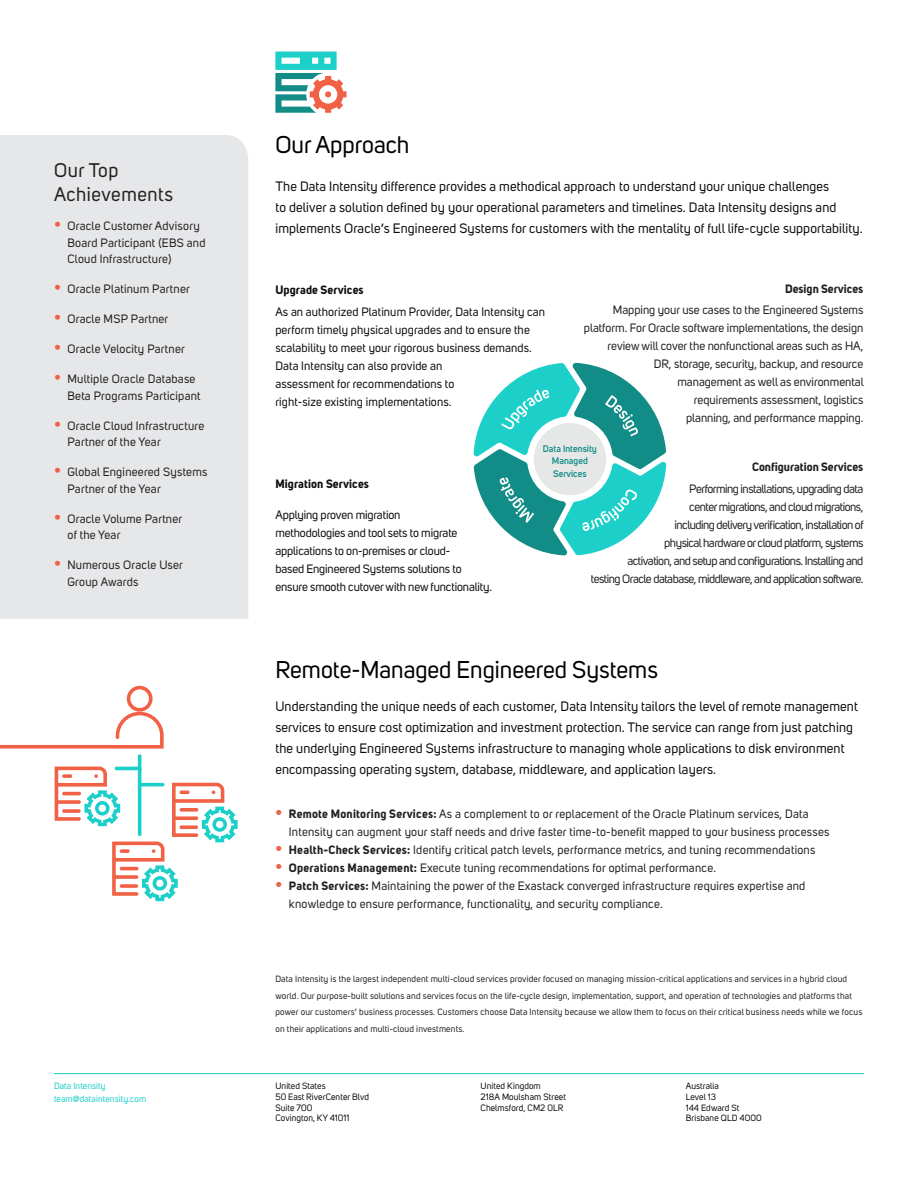
<style>
.page{position:relative;width:918px;height:1188px;background:#fff}
.page>*{position:absolute;margin:0;border:0;box-sizing:border-box;transform-origin:0 0}
.Front_Left_Title{font:24px "Uni Sans";color:#000}
.Front_Left_Title-2{font:19.5px/24px "Uni Sans";letter-spacing:.03em;color:#231f20}
.DI_-_Core_Paragraph{font:13.5px/21px "Uni Sans";letter-spacing:.01em;color:#0d0d0d}
.t1{font:12px/16.5px "Uni Sans";letter-spacing:.02em;color:#231f20}
.t2{font:12px/18px "Uni Sans";color:#231f20;text-align:right}
.t3{font:12px/18px "Uni Sans";letter-spacing:-.04em;color:#231f20;text-align:right}
.DI_-_Core_Paragraph-2{font:12px/18px "Uni Sans";letter-spacing:.01em;color:#0d0d0d}
.DI_-_Core_Paragraph-3{font:12px/18px "Uni Sans";letter-spacing:-.01em;color:#0d0d0d}
.t4{font:700 12px "Uni Sans";color:#231f20}
.DI_-_Core_Paragraph-4{font:700 12px "Uni Sans";letter-spacing:.01em;color:#0d0d0d}
.t5{font:600 9.45px/12.5px "Uni Sans";color:#148e89;text-align:center}
.t6{font:9px/16.5px "Uni Sans";letter-spacing:.02em;color:#231f20}
.t7{font:9px/10.8px "Uni Sans";letter-spacing:.01em;color:#0d0d0d}
.t8{font:9px/13.5px "Uni Sans";letter-spacing:.01em;color:#1ccfc9}
.s1{font-size:16.5px;color:#ef6144}
.s2{font-weight:700;font-size:16.5px;color:#ef6144}
.s3{font-weight:700}
</style>
<div class="page">
<hr style="left:54px;top:1073px;width:810px;height:1px;background:#1ccfc9">
<div style="left:0;top:135px;width:248px;height:484px;background:#e6e7e9"></div>
<svg style="left:473px;top:363px;width:193px;height:193px"></svg>
<svg style="left:0;top:686px;width:238px;height:215px"></svg>
<hr style="left:138px;top:783px;width:3px;height:53px;background:#1ccfc9;border-radius:2px">
<svg style="left:275px;top:52px;width:72px;height:61px"></svg>
<p class="Front_Left_Title-2" style="left:54px;top:158px;width:120px">Our Top<br>Achievements</p>
<p class="t1" style="left:68px;top:218px;width:140px;text-indent:-14px"><span class="s1">•</span> Oracle Customer Advisory<br>Board Participant (EBS and<br>Cloud Infrastructure)</p>
<p class="t1" style="left:54px;top:281px;width:137px"><span class="s1">•</span> Oracle Platinum Partner</p>
<p class="t1" style="left:54px;top:311px;width:116px"><span class="s1">•</span> Oracle MSP Partner</p>
<p class="t1" style="left:54px;top:341px;width:132px"><span class="s1">•</span> Oracle Velocity Partner</p>
<p class="t1" style="left:68px;top:371px;width:135px;text-indent:-14px"><span class="s1">•</span> Multiple Oracle Database<br>Beta Programs Participant</p>
<p class="t1" style="left:68px;top:417px;width:138px;text-indent:-14px"><span class="s1">•</span> Oracle Cloud Infrastructure<br>Partner of the Year</p>
<p class="t1" style="left:68px;top:464px;width:142px;text-indent:-14px"><span class="s1">•</span> Global Engineered Systems<br>Partner of the Year</p>
<p class="t1" style="left:68px;top:510px;width:116px;text-indent:-14px"><span class="s1">•</span> Oracle Volume Partner of the Year</p>
<p class="t1" style="left:68px;top:557px;width:117px;text-indent:-14px"><span class="s1">•</span> Numerous Oracle User<br>Group Awards</p>
<p class="t8" style="left:54px;top:1079px;width:94px">Data Intensity team@dataintensity.com</p>
<p class="Front_Left_Title" style="left:275px;top:131px;width:136px">Our Approach</p>
<p class="DI_-_Core_Paragraph" style="left:275px;top:176px;width:589px">The Data Intensity difference provides a methodical approach to understand your unique challenges<br>to deliver a solution defined by your operational parameters and timelines. Data Intensity designs and implements Oracle’s Engineered Systems for customers with the mentality of full life-cycle supportability.</p>
<p class="DI_-_Core_Paragraph-4" style="left:275px;top:282px;width:90px">Upgrade Services</p>
<p class="DI_-_Core_Paragraph-2" style="left:275px;top:303px;width:271px">As an authorized Platinum Provider, Data Intensity can perform timely physical upgrades and to ensure the scalability to meet your rigorous business demands.<br>Data Intensity can also provide an<br>assessment for recommendations to<br>right-size existing implementations.</p>
<p class="t4" style="left:785px;top:281px;width:80px">Design Services</p>
<p class="t2" style="left:584px;top:301px;width:281px">Mapping your use cases to the Engineered Systems platform. For Oracle software implementations, the design review will cover the nonfunctional areas such as HA,<br>DR, storage, security, backup, and resource<br>management as well as environmental<br>requirements assessment, logistics<br>planning, and performance mapping.</p>
<p class="DI_-_Core_Paragraph-4" style="left:275px;top:476px;width:95px">Migration Services</p>
<p class="DI_-_Core_Paragraph-3" style="left:275px;top:506px;width:218px">Applying proven migration<br>methodologies and tool sets to migrate applications to on-premises or cloud-<br>based Engineered Systems solutions to ensure smooth cutover with new functionality.</p>
<p class="t5" style="left:543px;top:442px;width:55px">Data Intensity<br>Managed<br>Services</p>
<p class="t4" style="left:752px;top:460px;width:113px">Configuration Services</p>
<p class="t3" style="left:591px;top:480px;width:274px">Performing installations, upgrading data<br>center migrations, and cloud migrations,<br>including delivery verification, installation of<br>physical hardware or cloud platform, systems<br>activation, and setup and configurations. Installing and<br>testing Oracle database, middleware, and application software.</p>
<p class="Front_Left_Title" style="left:275px;top:655px;width:384px">Remote-Managed Engineered Systems</p>
<p class="DI_-_Core_Paragraph" style="left:275px;top:696px;width:584px">Understanding the unique needs of each customer, Data Intensity tailors the level of remote management services to ensure cost optimization and investment protection. The service can range from just patching the underlying Engineered Systems infrastructure to managing whole applications to disk environment encompassing operating system, database, middleware, and application layers.</p>
<p class="t1" style="left:289px;top:805px;width:542px;line-height:18px;text-indent:-14px"><span class="s2">•</span> <span class="s3">Remote Monitoring Services:</span> As a complement to or replacement of the Oracle Platinum services, Data<br>Intensity can augment your staff needs and drive faster time-to-benefit mapped to your business processes</p>
<p class="t1" style="left:275px;top:841px;width:541px"><span class="s2">•</span> <span class="s3">Health-Check Services:</span> Identify critical patch levels, performance metrics, and tuning recommendations</p>
<p class="t1" style="left:275px;top:859px;width:442px"><span class="s2">•</span> <span class="s3">Operations Management:</span> Execute tuning recommendations for optimal performance.</p>
<p class="t1" style="left:289px;top:877px;width:518px;line-height:18px;text-indent:-14px"><span class="s2">•</span> <span class="s3">Patch Services:</span> Maintaining the power of the Exastack converged infrastructure requires expertise and knowledge to ensure performance, functionality, and security compliance.</p>
<p class="t6" style="left:275px;top:971px;width:588px">Data Intensity is the largest independent multi-cloud services provider focused on managing mission-critical applications and services in a hybrid cloud world. Our purpose-built solutions and services focus on the life-cycle design, implementation, support, and operation of technologies and platforms that power our customers’ business processes. Customers choose Data Intensity because we allow them to focus on their critical business needs while we focus on their applications and multi-cloud investments.</p>
<p class="t7" style="left:275px;top:1081px;width:95px">United States<br>50 East RiverCenter Blvd<br>Suite 700<br>Covington, KY 41011</p>
<p class="t7" style="left:481px;top:1081px;width:87px">United Kingdom<br>218A Moulsham Street<br>Chelmsford, CM2 0LR</p>
<p class="t7" style="left:686px;top:1081px;width:77px">Australia<br>Level 13<br>144 Edward St<br>Brisbane QLD 4000</p>
</div>
